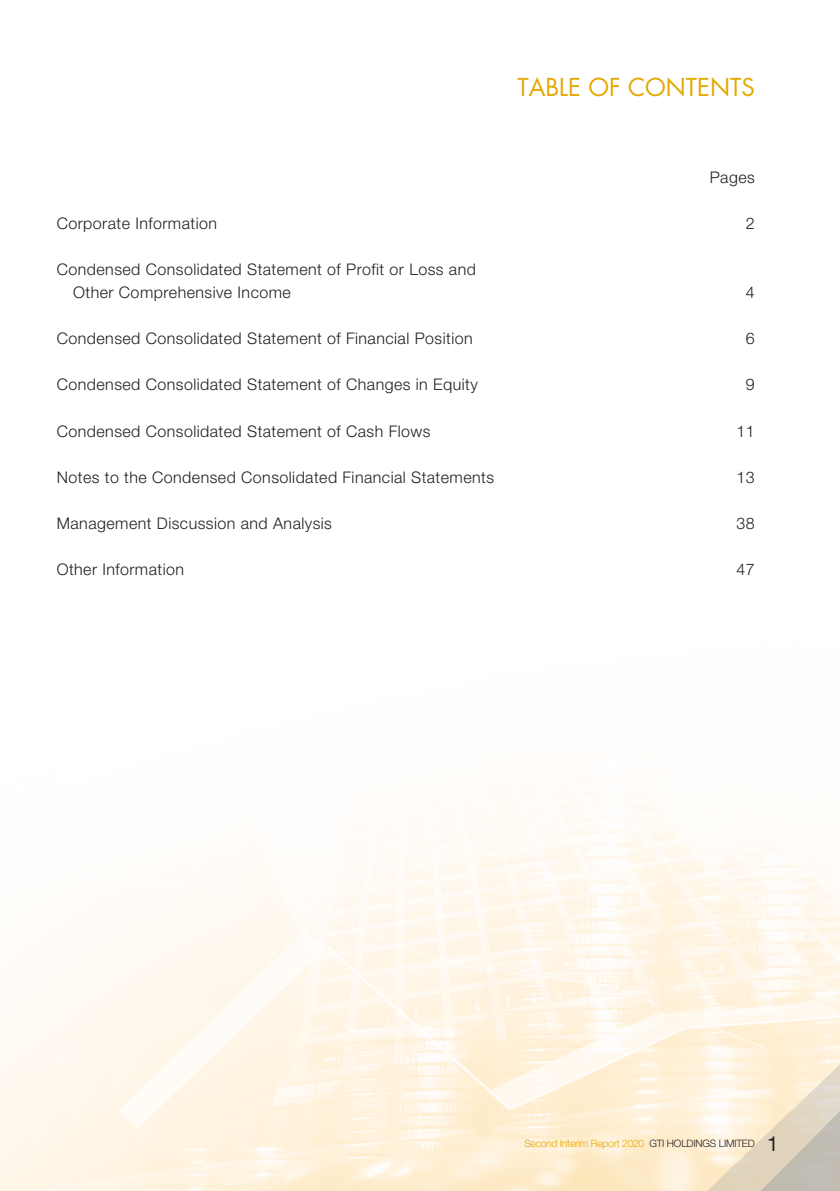
<style>
.page{position:relative;width:840px;height:1191px;background:#fff}
.page>*{position:absolute;margin:0;border:0;box-sizing:border-box;transform-origin:0 0}
.t1{font:24px "Futura Std";color:#e5a800}
.t2{font:300 16px/23px "Helvetica Neue LT Std";letter-spacing:.03em;color:#231f20}
.t3{font:300 10.2px "Helvetica Neue LT Std";letter-spacing:-.02em;color:#e5a800}
.s1{color:#231f20}
.s2{font-weight:400;font-size:20.4px;color:#231f20}
</style>
<div class="page">
<img style="left:0;top:781px;width:839px;height:410px">
<svg style="left:655px;top:1003px;width:184px;height:188px"></svg>
<h1 class="t1" style="left:517px;top:72px;width:239px">TABLE OF CONTENTS</h1>
<p class="t2" style="left:709px;top:166px;width:47px">Pages</p>
<p class="t2" style="left:57px;top:212px;width:162px">Corporate Information</p>
<p class="t2" style="left:745px;top:212px;width:10px">2</p>
<p class="t2" style="left:73px;top:258px;width:404px;text-indent:-16px">Condensed Consolidated Statement of Profit or Loss and<br>Other Comprehensive Income</p>
<p class="t2" style="left:745px;top:281px;width:10px">4</p>
<p class="t2" style="left:57px;top:327px;width:417px">Condensed Consolidated Statement of Financial Position</p>
<p class="t2" style="left:745px;top:327px;width:10px">6</p>
<p class="t2" style="left:57px;top:373px;width:422px">Condensed Consolidated Statement of Changes in Equity</p>
<p class="t2" style="left:745px;top:373px;width:10px">9</p>
<p class="t2" style="left:57px;top:419px;width:375px">Condensed Consolidated Statement of Cash Flows</p>
<p class="t2" style="left:736px;top:419px;width:20px">11</p>
<p class="t2" style="left:57px;top:465px;width:438px">Notes to the Condensed Consolidated Financial Statements</p>
<p class="t2" style="left:736px;top:465px;width:20px">13</p>
<p class="t2" style="left:57px;top:511px;width:276px">Management Discussion and Analysis</p>
<p class="t2" style="left:736px;top:511px;width:20px">38</p>
<p class="t2" style="left:57px;top:557px;width:129px">Other Information</p>
<p class="t2" style="left:736px;top:557px;width:20px">47</p>
<p class="t3" style="left:524px;top:1137px;width:255px">Second Interim Report 2020 <span class="s1">GTI HOLDINGS LIMITED</span> <span class="s2">1</span></p>
</div>
